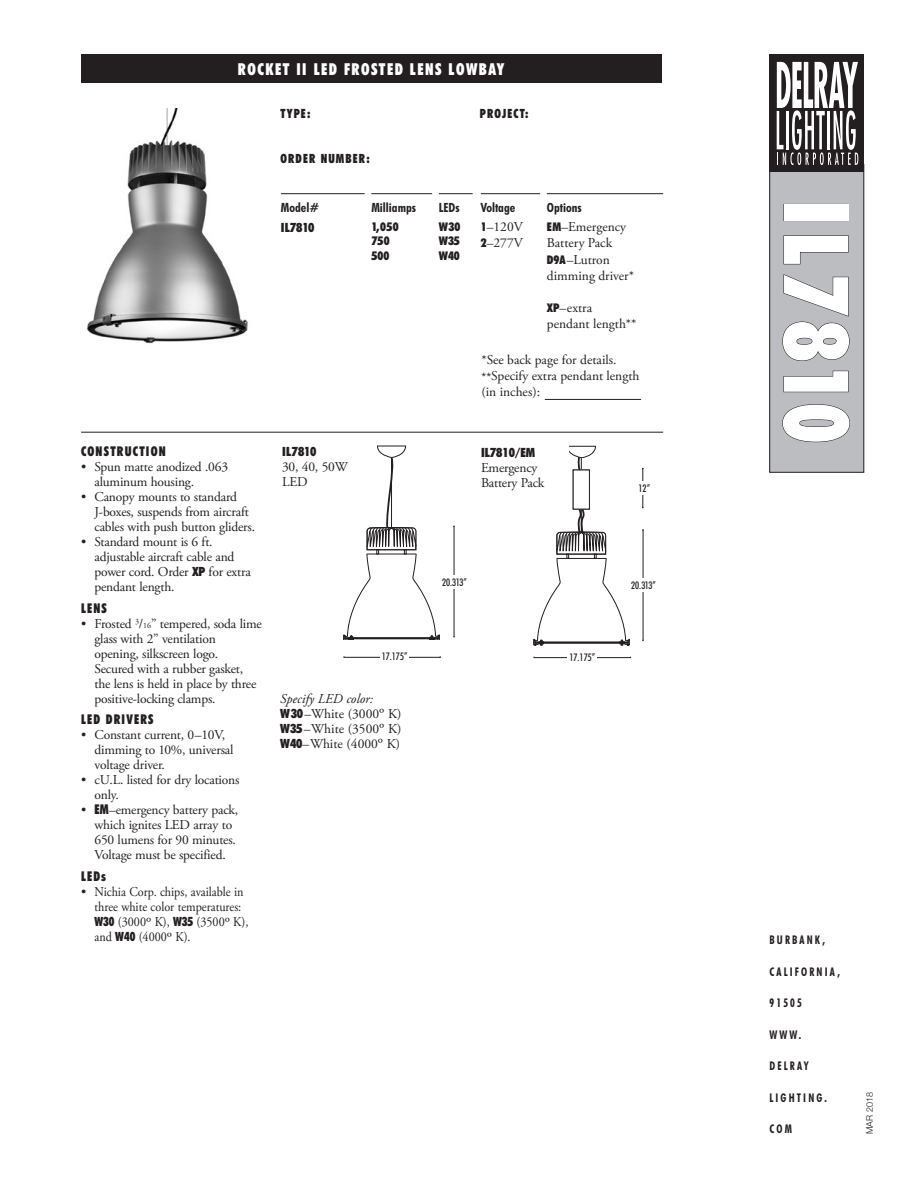
<style>
.page{position:relative;width:918px;height:1188px;background:#fff}
.page>*{position:absolute;margin:0;border:0;box-sizing:border-box;transform-origin:0 0}
.t1{font:900 condensed 90px "Futura BT";letter-spacing:.06em;color:#fff;scale:.9 1}
.t2{font:900 condensed 16.5px "Futura BT";letter-spacing:.1em;color:#fff;scale:.9 1}
.t3{font:13.5px/15px "Adobe Garamond Pro";letter-spacing:-.015em;color:#231f20}
.t4{font:900 condensed 13.5px "Futura BT";letter-spacing:.1em;color:#231f20;scale:.9 1}
.t5{font:italic 13.5px "Adobe Garamond Pro";color:#231f20}
.t6{font:700 condensed 12.75px "Futura BT";color:#231f20}
.t7{font:900 condensed 12.75px "Futura BT";letter-spacing:.1em;color:#231f20;scale:.9 1}
.t8{font:900 condensed 12.75px "Futura BT";letter-spacing:.1em;color:#231f20}
.t9{font:900 condensed 12.75px "Futura BT";color:#231f20}
.t10{font:700 condensed 12px "Futura BT";letter-spacing:.2em;color:#231f20;scale:.9 1}
.t11{font:900 condensed 12px "Futura BT";letter-spacing:.01em;color:#231f20}
.t12{font:500 condensed 10.5px "Futura BT";color:#231f20}
.t13{font:300 9px "Helvetica Neue";color:#231f20}
.s1{font-family:"Futura BT";font-weight:900;font-stretch:condensed;font-size:12px}
.s2{font-family:"Futura BT";font-weight:900;font-stretch:condensed;font-size:12.75px}
.s3{font-size:8.1px}
.s4{font-family:"Futura BT";font-weight:900;font-stretch:condensed}
</style>
<div class="page">
<div style="left:770px;top:164px;width:94px;height:308px;background:#bcbdc0"></div>
<div style="left:784px;top:204px;width:65px;height:17px;border:1px solid #231f20"></div>
<svg style="left:783px;top:235px;width:66px;height:30px"></svg>
<svg style="left:782px;top:274px;width:68px;height:87px"></svg>
<svg style="left:783px;top:370px;width:66px;height:22px"></svg>
<svg style="left:782px;top:404px;width:68px;height:38px"></svg>
<div style="left:770px;top:164px;width:94px;height:308px;border:1px solid #231f20"></div>
<div style="left:81px;top:54px;width:581px;height:29px;background:#231f20"></div>
<img style="left:86px;top:108px;width:162px;height:236px">
<div style="left:770px;top:54px;width:94px;height:118px;background:#231f20"></div>
<svg style="left:777px;top:61px;width:81px;height:104px"></svg>
<svg style="left:343px;top:446px;width:97px;height:194px"></svg>
<hr style="left:391px;top:458px;width:1px;height:70px;background:#231f20">
<hr style="left:454px;top:526px;width:1px;height:110px;background:#231f20">
<div style="left:440px;top:575px;width:29px;height:13px;background:#fff"></div>
<hr style="left:344px;top:657px;width:96px;height:1px;background:#231f20">
<div style="left:381px;top:648px;width:28px;height:17px;background:#fff"></div>
<hr style="left:643px;top:468px;width:1px;height:40px;background:#231f20">
<div style="left:630px;top:481px;width:29px;height:14px;background:#fff"></div>
<hr style="left:643px;top:530px;width:1px;height:110px;background:#231f20">
<div style="left:629px;top:579px;width:29px;height:13px;background:#fff"></div>
<hr style="left:534px;top:657px;width:96px;height:1px;background:#231f20">
<div style="left:568px;top:648px;width:29px;height:17px;background:#fff"></div>
<div style="left:573px;top:470px;width:17px;height:39px;background:#fff;border:1px solid #231f20"></div>
<svg style="left:569px;top:446px;width:27px;height:26px"></svg>
<svg style="left:533px;top:507px;width:97px;height:139px"></svg>
<hr style="left:81px;top:432px;width:582px;height:1px;background:#231f20">
<div style="left:480px;top:445px;width:89px;height:64px;background:#fff"></div>
<hr style="left:545px;top:399px;width:96px;height:1px;background:#231f20">
<hr style="left:281px;top:193px;width:84px;height:1px;background:#231f20">
<hr style="left:371px;top:193px;width:61px;height:1px;background:#231f20">
<hr style="left:439px;top:193px;width:34px;height:1px;background:#231f20">
<hr style="left:481px;top:193px;width:59px;height:1px;background:#231f20">
<hr style="left:547px;top:193px;width:116px;height:1px;background:#231f20">
<p class="t2" style="left:238px;top:59px;width:298px">ROCKET II LED FROSTED LENS LOWBAY</p>
<p class="t7" style="left:280px;top:106px;width:35px">TYPE:</p>
<p class="t7" style="left:280px;top:151px;width:101px">ORDER NUMBER:</p>
<p class="t7" style="left:480px;top:106px;width:55px">PROJECT:</p>
<p class="t6" style="left:281px;top:200px;width:40px">Model#</p>
<p class="t6" style="left:371px;top:200px;width:46px">Milliamps</p>
<p class="t6" style="left:439px;top:200px;width:22px">LEDs</p>
<p class="t6" style="left:481px;top:200px;width:36px">Voltage</p>
<p class="t6" style="left:547px;top:200px;width:36px">Options</p>
<p class="t8" style="left:281px;top:219px;width:35px">IL7810</p>
<p class="t11" style="left:371px;top:219px;width:29px">1,050</p>
<p class="t11" style="left:371px;top:234px;width:20px">750</p>
<p class="t11" style="left:371px;top:248px;width:20px">500</p>
<p class="t3" style="left:481px;top:220px;width:44px"><span class="s1">1</span>–120V</p>
<p class="t3" style="left:481px;top:236px;width:44px"><span class="s1">2</span>–277V</p>
<p class="t3" style="left:547px;top:220px;width:81px"><span class="s1">EM</span>–Emergency</p>
<p class="t3" style="left:547px;top:236px;width:67px">Battery Pack</p>
<p class="t3" style="left:547px;top:252px;width:89px;line-height:16.2px"><span class="s1">D9A</span>–Lutron dimming driver*</p>
<p class="t3" style="left:547px;top:300px;width:91px;line-height:16.2px"><span class="s1">XP</span>–extra pendant length**</p>
<p class="t11" style="left:439px;top:219px;width:23px">W30</p>
<p class="t11" style="left:439px;top:234px;width:22px">W35</p>
<p class="t11" style="left:439px;top:248px;width:22px">W40</p>
<p class="t4" style="left:81px;top:443px;width:96px">CONSTRUCTION</p>
<p class="t3" style="left:94px;top:459px;width:135px;text-indent:-14px">• Spun matte anodized .063 aluminum housing.</p>
<p class="t3" style="left:94px;top:489px;width:162px;text-indent:-14px">• Canopy mounts to standard<br>J-boxes, suspends from aircraft cables with push button gliders.</p>
<p class="t3" style="left:94px;top:534px;width:158px;text-indent:-14px">• Standard mount is 6 ft. adjustable aircraft cable and power cord. Order <span class="s2">XP</span> for extra pendant length.</p>
<p class="t4" style="left:81px;top:600px;width:30px">LENS</p>
<p class="t3" style="left:94px;top:616px;width:169px;text-indent:-14px">• Frosted <sup>3</sup>/<span class="s3">16</span>” tempered, soda lime glass with 2” ventilation opening, silkscreen logo.<br>Secured with a rubber gasket, the lens is held in place by three positive-locking clamps.</p>
<p class="t4" style="left:81px;top:711px;width:82px">LED DRIVERS</p>
<p class="t3" style="left:94px;top:728px;width:140px;text-indent:-14px">• Constant current, 0–10V, dimming to 10%, universal voltage driver.</p>
<p class="t3" style="left:94px;top:773px;width:147px;text-indent:-14px">• cU.L. listed for dry locations only.</p>
<p class="t3" style="left:94px;top:803px;width:145px;text-indent:-14px">• <span class="s4">EM</span>–emergency battery pack, which ignites LED array to<br>650 lumens for 90 minutes.<br>Voltage must be specified.</p>
<p class="t4" style="left:81px;top:868px;width:30px">LEDs</p>
<p class="t3" style="left:94px;top:885px;width:155px;text-indent:-14px">• Nichia Corp. chips, available in three white color temperatures:<br><span class="s2">W30</span> (3000º K), <span class="s2">W35</span> (3500º K), and <span class="s2">W40</span> (4000º K).</p>
<p class="t8" style="left:282px;top:444px;width:36px">IL7810</p>
<p class="t3" style="left:282px;top:460px;width:67px">30, 40, 50W<br>LED</p>
<p class="t12" style="left:382px;top:650px;width:27px">17.175”</p>
<p class="t5" style="left:280px;top:690px;width:94px">Specify LED color:</p>
<p class="t3" style="left:280px;top:706px;width:123px"><span class="s2">W30</span>–White (3000º K)</p>
<p class="t3" style="left:280px;top:721px;width:123px"><span class="s2">W35</span>–White (3500º K)</p>
<p class="t3" style="left:280px;top:736px;width:122px"><span class="s2">W40</span>–White (4000º K)</p>
<p class="t3" style="left:482px;top:352px;width:137px">*See back page for details.</p>
<p class="t3" style="left:482px;top:368px;width:159px;line-height:16.2px;text-indent:10px">Specify extra pendant length (in inches):</p>
<p class="t9" style="left:481px;top:444px;width:56px">IL7810/EM</p>
<p class="t3" style="left:481px;top:460px;width:58px">Emergency</p>
<p class="t3" style="left:481px;top:475px;width:65px">Battery Pack</p>
<p class="t12" style="left:639px;top:482px;width:13px">12”</p>
<p class="t12" style="left:442px;top:576px;width:26px">20.313”</p>
<p class="t12" style="left:570px;top:651px;width:27px">17.175”</p>
<p class="t12" style="left:631px;top:579px;width:26px">20.313”</p>
<p class="t1" style="left:871px;top:201px;width:271px;rotate:90deg">IL7810</p>
<p class="t10" style="left:770px;top:933px;width:63px">BURBANK,</p>
<p class="t10" style="left:770px;top:964px;width:80px">CALIFORNIA,</p>
<p class="t10" style="left:770px;top:996px;width:37px">91505</p>
<p class="t10" style="left:770px;top:1027px;width:37px">WWW.</p>
<p class="t10" style="left:770px;top:1059px;width:45px">DELRAY</p>
<p class="t10" style="left:770px;top:1090px;width:65px">LIGHTING.</p>
<p class="t10" style="left:770px;top:1122px;width:27px">COM</p>
<p class="t13" style="left:862px;top:1134px;width:43px;rotate:-90deg">MAR 2018</p>
</div>
